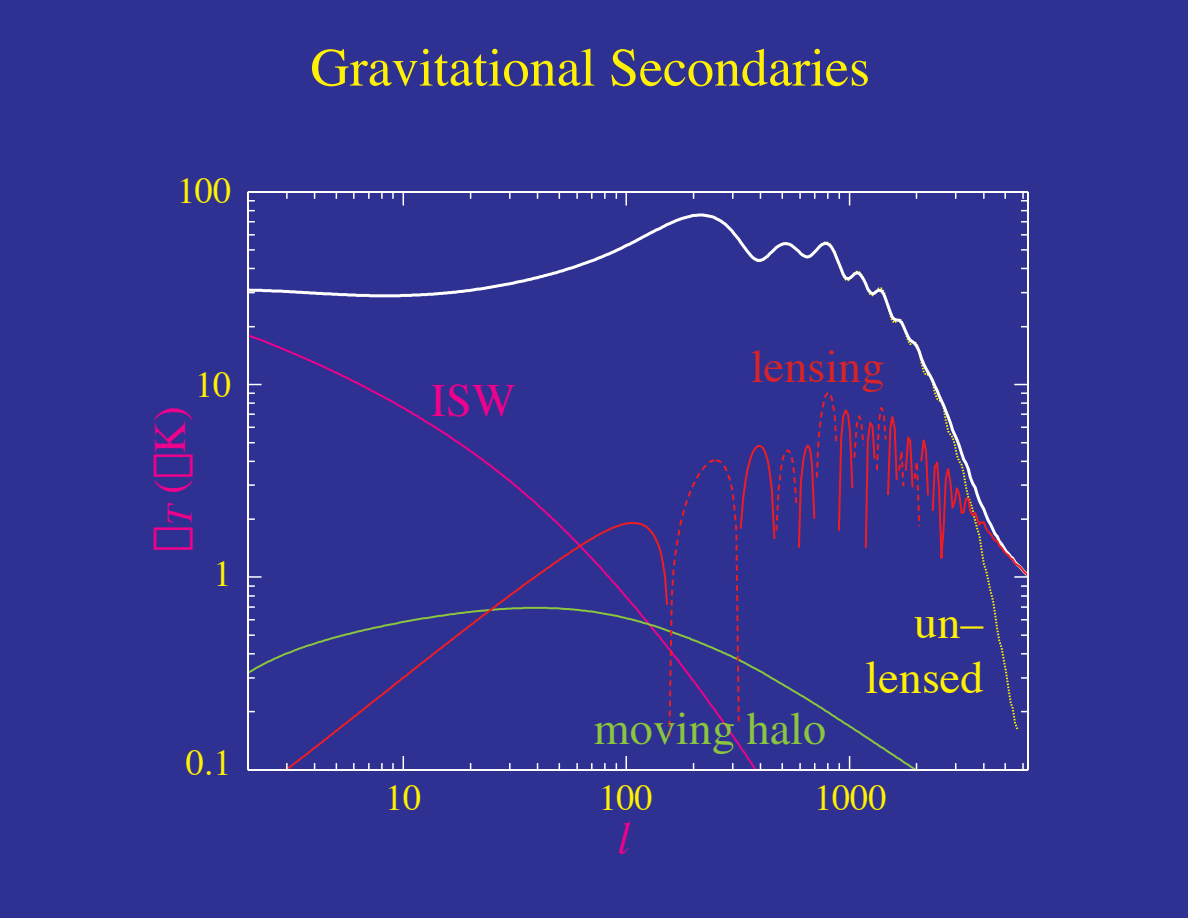
<style>
.page{position:relative;width:1188px;height:918px;background:#2e3092}
.page>*{position:absolute;margin:0;border:0;box-sizing:border-box;transform-origin:0 0}
.t1{font:54px "Times";color:#fff101}
.t2{font:46.2px "Times";color:#8bc63e}
.t3{font:46.2px/55.2px "Times";color:#fff101;text-align:right}
.t4{font:46.2px "Times";color:#d62428}
.t5{font:46.2px "Times";color:#ed028c}
.t6{font:italic 46.2px "Times";color:#ed028c}
.t7{font:44.7px "Times";color:#ed028c}
.t8{font:36.3px "Times";color:#fff101}
</style>
<div class="page">
<svg style="left:247px;top:191px;width:782px;height:580px"></svg>
<p class="t8" style="left:177px;top:168px;width:56px">100</p>
<p class="t8" style="left:195px;top:362px;width:38px">10</p>
<p class="t7" style="left:142px;top:525px;width:120px;rotate:-90deg"><sub>T</sub>( K)</p>
<p class="t8" style="left:213px;top:551px;width:20px">1</p>
<p class="t8" style="left:186px;top:740px;width:47px">0.1</p>
<p class="t1" style="left:311px;top:33px;width:561px">Gravitational Secondaries</p>
<p class="t5" style="left:431px;top:371px;width:86px">ISW</p>
<p class="t4" style="left:751px;top:337px;width:135px">lensing</p>
<p class="t2" style="left:594px;top:713px;width:234px">moving halo</p>
<p class="t3" style="left:866px;top:598px;width:120px">un– lensed</p>
<p class="t8" style="left:385px;top:775px;width:38px">10</p>
<p class="t8" style="left:599px;top:775px;width:56px">100</p>
<p class="t8" style="left:814px;top:775px;width:74px">1000</p>
<p class="t6" style="left:617px;top:810px;width:14px">l</p>
</div>
